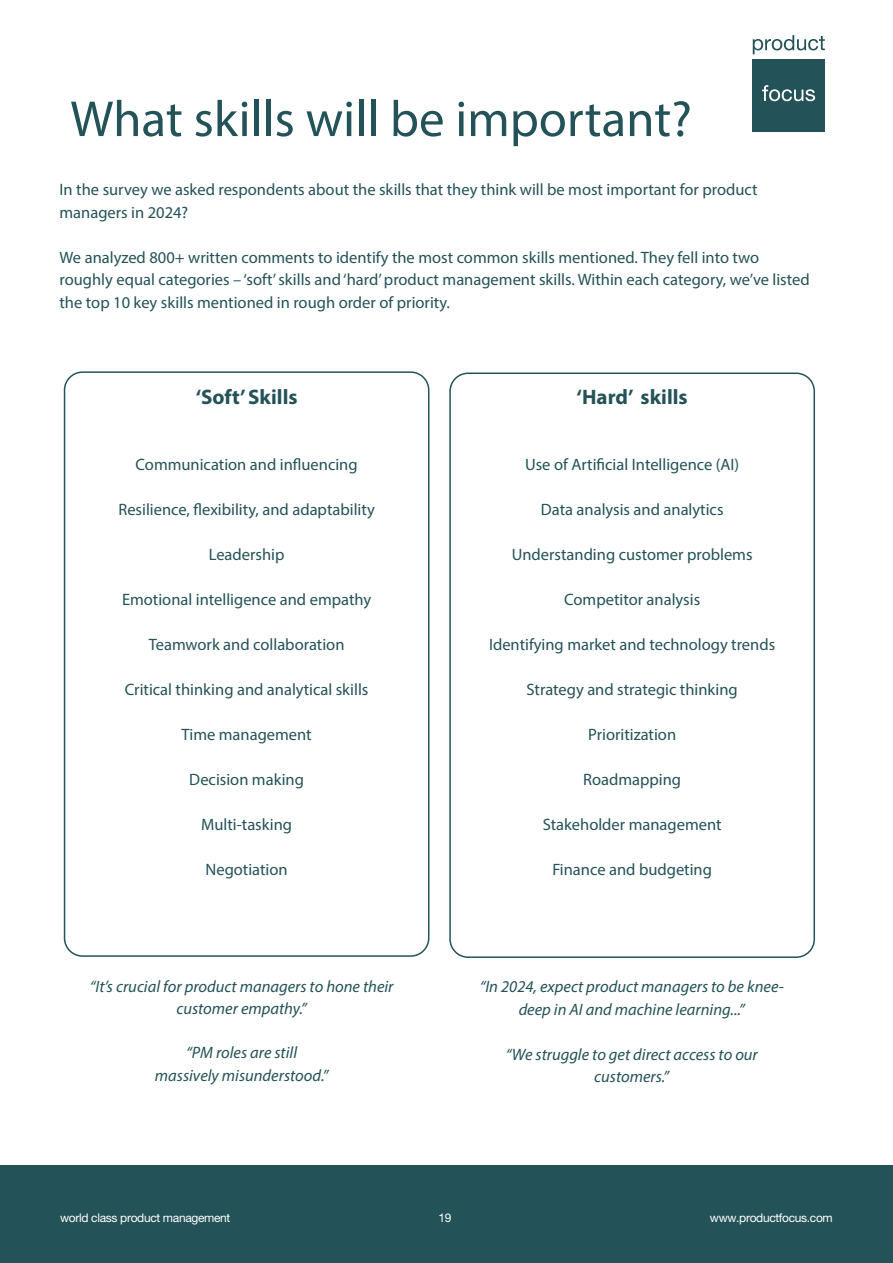
<style>
.page{position:relative;width:893px;height:1263px;background:#fff}
.page>*{position:absolute;margin:0;border:0;box-sizing:border-box;transform-origin:0 0}
.t1{font:51px "Myriad Pro";color:#235258}
.t2{font:700 21px "Myriad Pro";color:#235258}
.t3{font:16.5px/22.5px "Myriad Pro";color:#235258}
.t4{font:italic 16.5px/22.5px "Myriad Pro";color:#235258;text-align:center}
.t5{font:12px "Helvetica Neue";letter-spacing:-.025em;color:#fff}
</style>
<div class="page">
<div style="left:0;top:1166px;width:893px;height:97px;background:#235258"></div>
<svg style="left:753px;top:35px;width:72px;height:19px"></svg>
<div style="left:753px;top:60px;width:72px;height:72px;background:#235258"></div>
<svg style="left:762px;top:85px;width:53px;height:16px"></svg>
<div style="left:449px;top:372px;width:366px;height:586px;border:2px solid #235258;border-radius:18px"></div>
<div style="left:64px;top:371px;width:365px;height:586px;border:2px solid #235258;border-radius:18px"></div>
<p class="t1" style="left:70px;top:87px;width:623px">What skills will be important?</p>
<p class="t3" style="left:60px;top:178px;width:700px">In the survey we asked respondents about the skills that they think will be most important for product managers in 2024?</p>
<p class="t3" style="left:60px;top:246px;width:752px">We analyzed 800+ written comments to identify the most common skills mentioned. They fell into two roughly equal categories – ‘soft’ skills and ‘hard’ product management skills. Within each category, we’ve listed the top 10 key skills mentioned in rough order of priority.</p>
<p class="t2" style="left:196px;top:383px;width:103px">‘Soft’ Skills</p>
<p class="t3" style="left:136px;top:453px;width:224px">Communication and influencing</p>
<p class="t3" style="left:118px;top:498px;width:258px">Resilience, flexibility, and adaptability</p>
<p class="t3" style="left:209px;top:543px;width:77px">Leadership</p>
<p class="t3" style="left:122px;top:588px;width:251px">Emotional intelligence and empathy</p>
<p class="t3" style="left:149px;top:633px;width:197px">Teamwork and collaboration</p>
<p class="t3" style="left:125px;top:678px;width:245px">Critical thinking and analytical skills</p>
<p class="t3" style="left:181px;top:723px;width:132px">Time management</p>
<p class="t3" style="left:189px;top:768px;width:116px">Decision making</p>
<p class="t3" style="left:201px;top:813px;width:92px">Multi-tasking</p>
<p class="t3" style="left:206px;top:858px;width:84px">Negotiation</p>
<p class="t4" style="left:90px;top:975px;width:305px">“It’s crucial for product managers to hone their customer empathy.”</p>
<p class="t4" style="left:155px;top:1041px;width:175px">“PM roles are still massively misunderstood.”</p>
<p class="t2" style="left:577px;top:383px;width:113px">‘Hard’ skills</p>
<p class="t3" style="left:525px;top:453px;width:216px">Use of Artificial Intelligence (AI)</p>
<p class="t3" style="left:541px;top:498px;width:184px">Data analysis and analytics</p>
<p class="t3" style="left:512px;top:543px;width:242px">Understanding customer problems</p>
<p class="t3" style="left:564px;top:588px;width:138px">Competitor analysis</p>
<p class="t3" style="left:489px;top:633px;width:288px">Identifying market and technology trends</p>
<p class="t3" style="left:526px;top:678px;width:213px">Strategy and strategic thinking</p>
<p class="t3" style="left:588px;top:723px;width:90px">Prioritization</p>
<p class="t3" style="left:583px;top:768px;width:99px">Roadmapping</p>
<p class="t3" style="left:543px;top:813px;width:180px">Stakeholder management</p>
<p class="t3" style="left:552px;top:858px;width:161px">Finance and budgeting</p>
<p class="t4" style="left:480px;top:975px;width:305px">“In 2024, expect product managers to be knee&shy;deep in AI and machine learning...”</p>
<p class="t4" style="left:506px;top:1042px;width:254px">“We struggle to get direct access to our customers.”</p>
<p class="t5" style="left:60px;top:1210px;width:172px">world class product management</p>
<p class="t5" style="left:438px;top:1210px;width:15px">19</p>
<p class="t5" style="left:710px;top:1210px;width:124px">www.productfocus.com</p>
</div>
